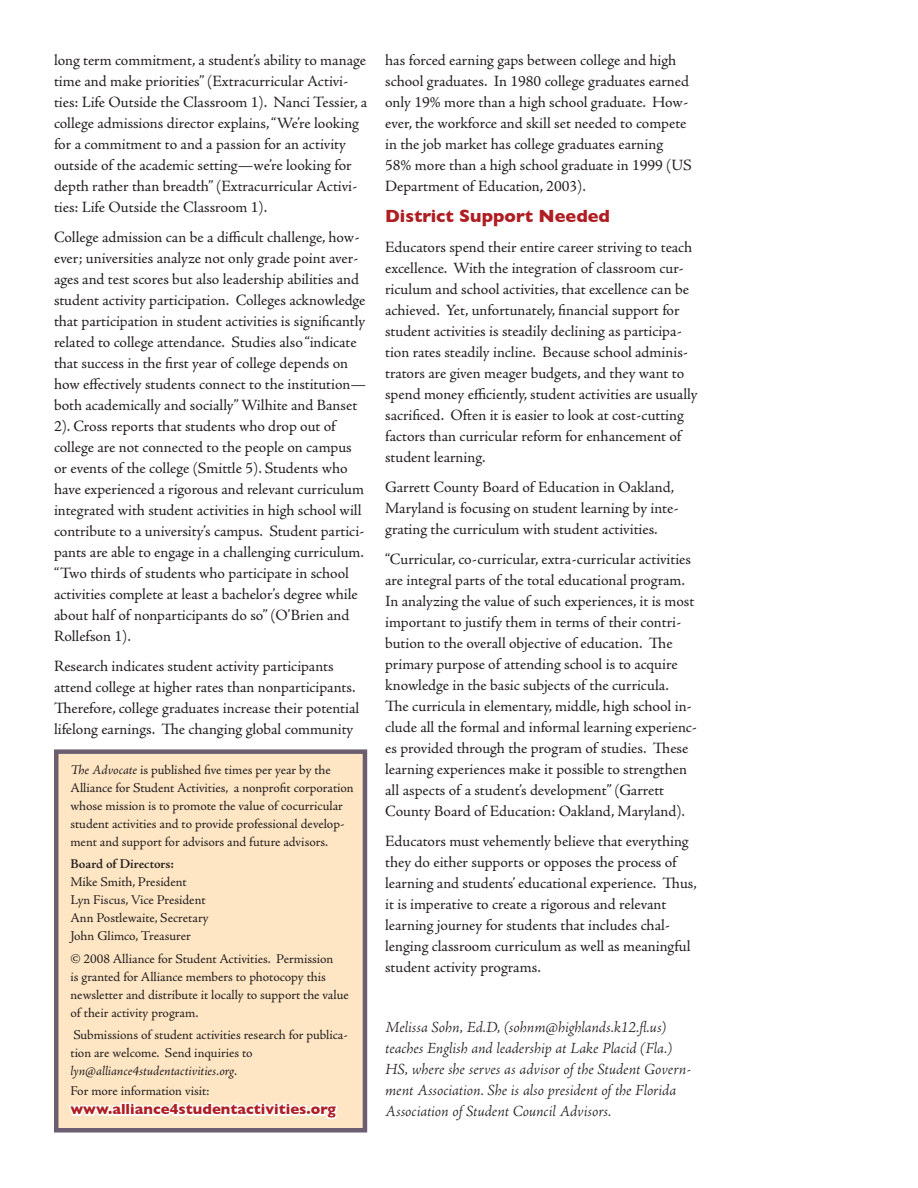
<style>
.page{position:relative;width:918px;height:1188px;background:#fff}
.page>*{position:absolute;margin:0;border:0;box-sizing:border-box;transform-origin:0 0}
.Subhead{font:700 18px "Gill Sans";color:#af1e22}
.Body_text{font:15.75px/21px "Adobe Jenson Pro";letter-spacing:-.005em;color:#231f20}
.byline{font:italic 300 15.75px/21px "Adobe Jenson Pro";letter-spacing:-.005em;color:#231f20}
.t1{font:700 15px "Gill Sans";color:#af1e22}
.Masthead{font:13.5px/18px "Adobe Jenson Pro";letter-spacing:-.005em;color:#231f20}
.Masthead-2{font:600 13.5px "Adobe Jenson Pro";letter-spacing:-.005em;color:#231f20}
.s1{font-style:italic}
</style>
<div class="page">
<div style="left:54px;top:749px;width:313px;height:383px;background:#fee5c3;border:4px solid #6b5e71"></div>
<svg style="left:68px;top:1102px;width:270px;height:18px"></svg>
<p class="Body_text" style="left:54px;top:50px;width:315px">long term commitment, a student’s ability to manage time and make priorities” (Extracurricular Activi&shy;ties: Life Outside the Classroom 1). Nanci Tessier, a college admissions director explains, “We’re looking for a commitment to and a passion for an activity outside of the academic setting—we’re looking for depth rather than breadth” (Extracurricular Activi&shy;ties: Life Outside the Classroom 1).</p>
<p class="Body_text" style="left:54px;top:227px;width:314px">College admission can be a difficult challenge, how&shy;ever; universities analyze not only grade point aver&shy;ages and test scores but also leadership abilities and student activity participation. Colleges acknowledge that participation in student activities is significantly related to college attendance. Studies also “indicate that success in the first year of college depends on how effectively students connect to the institution— both academically and socially” Wilhite and Banset 2). Cross reports that students who drop out of college are not connected to the people on campus or events of the college (Smittle 5). Students who have experienced a rigorous and relevant curriculum integrated with student activities in high school will contribute to a university’s campus. Student partici&shy;pants are able to engage in a challenging curriculum. “Two thirds of students who participate in school activities complete at least a bachelor’s degree while about half of nonparticipants do so” (O’Brien and Rollefson 1).</p>
<p class="Body_text" style="left:54px;top:656px;width:307px">Research indicates student activity participants attend college at higher rates than nonparticipants.<br>Therefore, college graduates increase their potential lifelong earnings. The changing global community</p>
<p class="Masthead" style="left:70px;top:761px;width:285px"><span class="s1">The Advocate</span> is published five times per year by the Alliance for Student Activities, a nonprofit corporation whose mission is to promote the value of cocurricular student activities and to provide professional develop&shy;ment and support for advisors and future advisors.</p>
<p class="Masthead-2" style="left:70px;top:856px;width:105px">Board of Directors:</p>
<p class="Masthead" style="left:70px;top:873px;width:118px">Mike Smith, President</p>
<p class="Masthead" style="left:70px;top:891px;width:137px">Lyn Fiscus, Vice President</p>
<p class="Masthead" style="left:70px;top:909px;width:140px">Ann Postlewaite, Secretary</p>
<p class="Masthead" style="left:70px;top:927px;width:122px">John Glimco, Treasurer</p>
<p class="Masthead" style="left:70px;top:950px;width:280px">© 2008 Alliance for Student Activities. Permission<br>is granted for Alliance members to photocopy this newsletter and distribute it locally to support the value of their activity program.</p>
<p class="Masthead" style="left:70px;top:1026px;width:279px">Submissions of student activities research for publica&shy;tion are welcome. Send inquiries to <span class="s1">lyn@alliance4studentactivities.org</span>.</p>
<p class="Masthead" style="left:70px;top:1082px;width:141px">For more information visit:</p>
<p class="t1" style="left:70px;top:1101px;width:267px">www.alliance4studentactivities.org</p>
<p class="Body_text" style="left:385px;top:50px;width:308px">has forced earning gaps between college and high school graduates. In 1980 college graduates earned only 19% more than a high school graduate. How&shy;ever, the workforce and skill set needed to compete in the job market has college graduates earning 58% more than a high school graduate in 1999 (US Department of Education, 2003).</p>
<p class="Subhead" style="left:385px;top:205px;width:226px">District Support Needed</p>
<p class="Body_text" style="left:385px;top:237px;width:314px">Educators spend their entire career striving to teach excellence. With the integration of classroom cur&shy;riculum and school activities, that excellence can be achieved. Yet, unfortunately, financial support for student activities is steadily declining as participa&shy;tion rates steadily incline. Because school adminis&shy;trators are given meager budgets, and they want to spend money efficiently, student activities are usually sacrificed. Often it is easier to look at cost-cutting factors than curricular reform for enhancement of student learning.</p>
<p class="Body_text" style="left:385px;top:477px;width:295px">Garrett County Board of Education in Oakland,<br>Maryland is focusing on student learning by inte&shy;grating the curriculum with student activities.</p>
<p class="Body_text" style="left:385px;top:549px;width:313px">“Curricular, co-curricular, extra-curricular activities are integral parts of the total educational program.<br>In analyzing the value of such experiences, it is most important to justify them in terms of their contri&shy;bution to the overall objective of education. The primary purpose of attending school is to acquire knowledge in the basic subjects of the curricula.<br>The curricula in elementary, middle, high school in&shy;clude all the formal and informal learning experienc&shy;es provided through the program of studies. These learning experiences make it possible to strengthen all aspects of a student’s development” (Garrett County Board of Education: Oakland, Maryland).</p>
<p class="Body_text" style="left:385px;top:831px;width:313px">Educators must vehemently believe that everything they do either supports or opposes the process of learning and students’ educational experience. Thus, it is imperative to create a rigorous and relevant learning journey for students that includes chal&shy;lenging classroom curriculum as well as meaningful student activity programs.</p>
<p class="byline" style="left:385px;top:1018px;width:307px">Melissa Sohn, Ed.D, (sohnm@highlands.k12.fl.us) teaches English and leadership at Lake Placid (Fla.)<br>HS, where she serves as advisor of the Student Govern&shy;ment Association. She is also president of the Florida Association of Student Council Advisors.</p>
</div>
